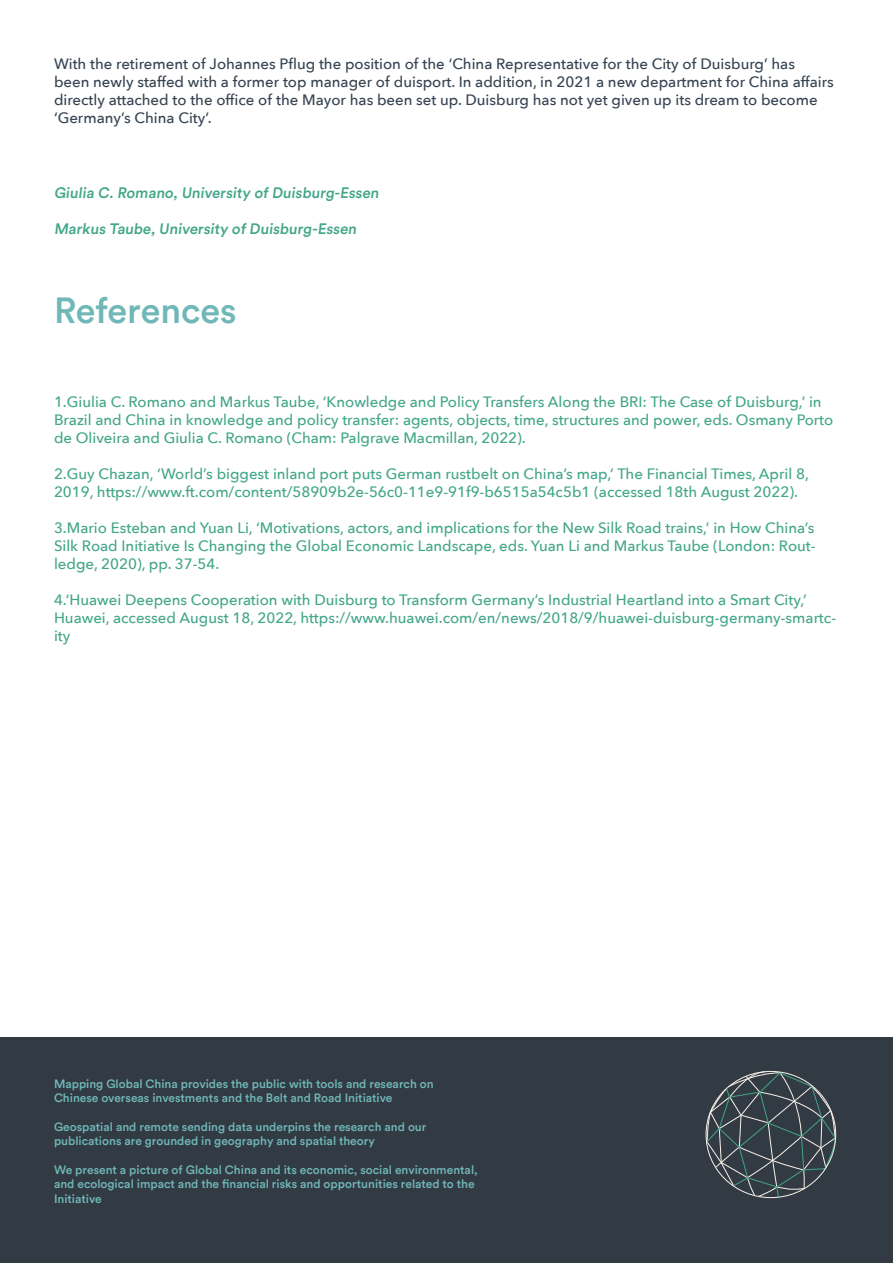
<style>
.page{position:relative;width:893px;height:1263px;background:#fff}
.page>*{position:absolute;margin:0;border:0;box-sizing:border-box;transform-origin:0 0}
.t1{font:500 36px "Circular Std";color:#70b8b7}
.t2{font:500 15px/18px "Avenir Next";color:#42a688}
.t3{font:500 15px/18px "Avenir Next";color:#354251}
.t4{font:500 15px "Circular Std";color:#42a688}
.t5{font:500 12px/14.4px "Circular Std";color:#70b8b7}
</style>
<div class="page">
<div style="left:0;top:1037px;width:893px;height:226px;background:#323a44"></div>
<svg style="left:706px;top:1071px;width:130px;height:127px"></svg>
<p class="t3" style="left:54px;top:54px;width:781px">With the retirement of Johannes Pflug the position of the ‘China Representative for the City of Duisburg’ has been newly staffed with a former top manager of duisport. In addition, in 2021 a new department for China affairs directly attached to the office of the Mayor has been set up. Duisburg has not yet given up its dream to become ‘Germany’s China City’.</p>
<p class="t4" style="left:54px;top:183px;width:329px">Giulia C. Romano, University of Duisburg-Essen</p>
<p class="t4" style="left:54px;top:219px;width:306px">Markus Taube, University of Duisburg-Essen</p>
<h1 class="t1" style="left:54px;top:287px;width:184px">References</h1>
<p class="t2" style="left:54px;top:392px;width:781px">1.Giulia C. Romano and Markus Taube, ‘Knowledge and Policy Transfers Along the BRI: The Case of Duisburg,’ in<br>Brazil and China in knowledge and policy transfer: agents, objects, time, structures and power, eds. Osmany Porto de Oliveira and Giulia C. Romano (Cham: Palgrave Macmillan, 2022).</p>
<p class="t2" style="left:54px;top:464px;width:756px">2.Guy Chazan, ‘World’s biggest inland port puts German rustbelt on China’s map,’ The Financial Times, April 8,<br>2019, https://www.ft.com/content/58909b2e-56c0-11e9-91f9-b6515a54c5b1 (accessed 18th August 2022).</p>
<p class="t2" style="left:54px;top:518px;width:763px;text-align:justify">3.Mario Esteban and Yuan Li, ‘Motivations, actors, and implications for the New Silk Road trains,’ in How China’s Silk Road Initiative Is Changing the Global Economic Landscape, eds. Yuan Li and Markus Taube (London: Rout&shy;ledge, 2020), pp. 37-54.</p>
<p class="t2" style="left:54px;top:590px;width:784px">4.‘Huawei Deepens Cooperation with Duisburg to Transform Germany’s Industrial Heartland into a Smart City,’<br>Huawei, accessed August 18, 2022, https://www.huawei.com/en/news/2018/9/huawei-duisburg-germany-smartc&shy;ity</p>
<p class="t5" style="left:54px;top:1076px;width:381px">Mapping Global China provides the public with tools and research on<br>Chinese overseas investments and the Belt and Road Initiative</p>
<p class="t5" style="left:54px;top:1119px;width:374px">Geospatial and remote sending data underpins the research and our publications are grounded in geography and spatial theory</p>
<p class="t5" style="left:54px;top:1162px;width:425px">We present a picture of Global China and its economic, social environmental, and ecological impact and the financial risks and opportunities related to the<br>Initiative</p>
</div>
